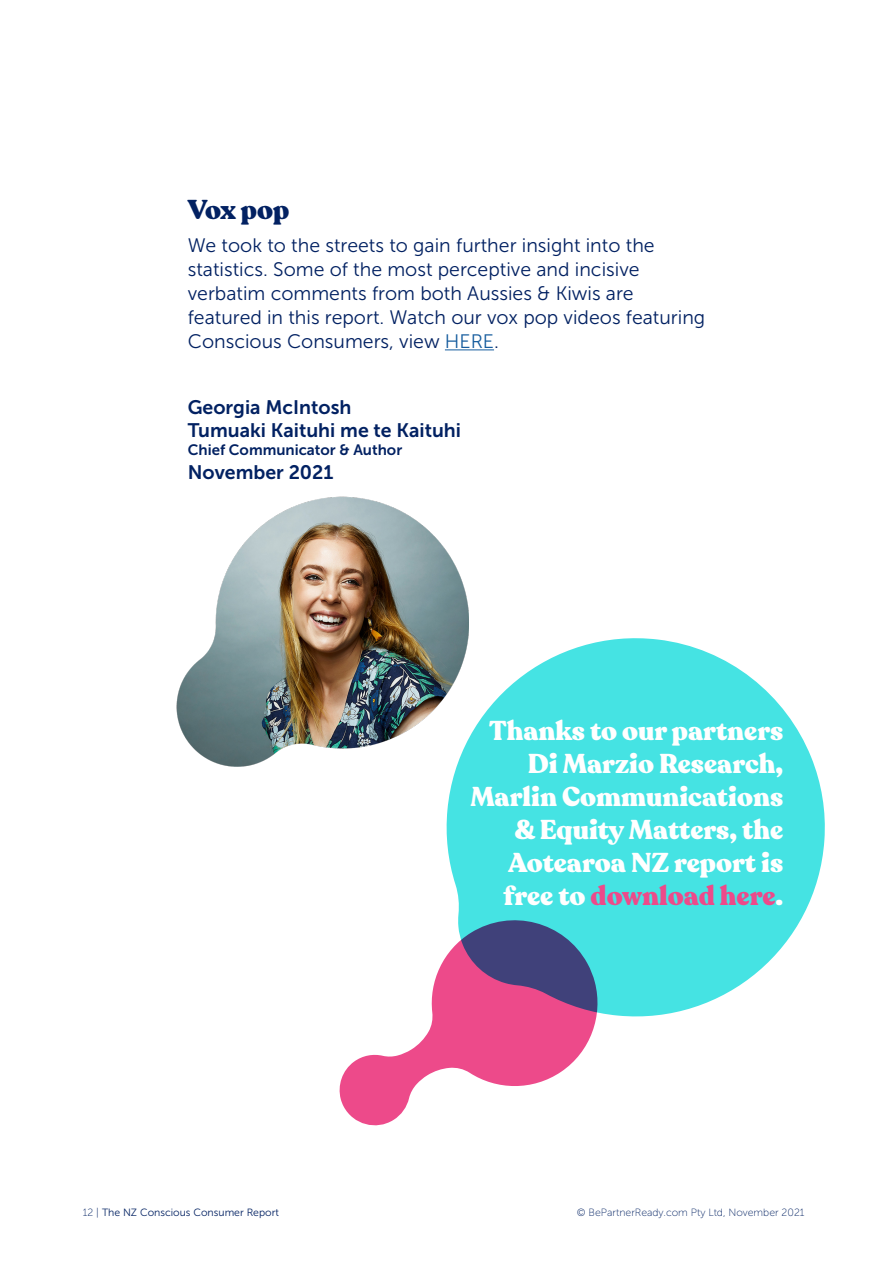
<style>
.page{position:relative;width:893px;height:1263px;background:#fff}
.page>*{position:absolute;margin:0;border:0;box-sizing:border-box;transform-origin:0 0}
.body_copy{font:900 27px/33px "Recoleta";color:#fff;text-align:right}
.body_copy-2{font:900 27px "Recoleta";letter-spacing:-.01em;color:#022162}
.body_copy-3{font:19.5px/24px "Museo Sans 300";color:#022162}
.body_copy-4{font:19.5px "Museo Sans 700";color:#022162}
.body_copy-5{font:15px "Museo Sans 700";color:#022162}
.t1{font:10.5px "Museo Sans 100";color:#022162}
.t2{font:10.5px "Museo Sans 300";color:#022162}
.s1{color:#175d9e}
.s2{color:#ed4a8a}
.s3{font-family:"Museo Sans 100"}
</style>
<div class="page">
<hr style="left:445px;top:349px;width:49px;height:1px;background:#175d9e">
<svg style="left:446px;top:627px;width:379px;height:390px;fill:#45e3e3"></svg>
<svg style="left:339px;top:908px;width:264px;height:218px"></svg>
<img style="left:177px;top:496px;width:291px;height:271px">
<p class="body_copy-2" style="left:188px;top:193px;width:103px">Vox pop</p>
<p class="body_copy-3" style="left:188px;top:233px;width:519px">We took to the streets to gain further insight into the statistics. Some of the most perceptive and incisive verbatim comments from both Aussies &amp; Kiwis are featured in this report. Watch our vox pop videos featuring Conscious Consumers, view <span class="s1">HERE</span>.</p>
<p class="body_copy-4" style="left:188px;top:396px;width:165px">Georgia McIntosh</p>
<p class="body_copy-4" style="left:188px;top:420px;width:275px">Tumuaki Kaituhi me te Kaituhi</p>
<p class="body_copy-5" style="left:188px;top:442px;width:216px">Chief Communicator &amp; Author</p>
<p class="body_copy-4" style="left:188px;top:462px;width:147px">November 2021</p>
<p class="body_copy" style="left:470px;top:715px;width:314px">Thanks to our partners<br>Di Marzio Research,<br>Marlin Communications &amp; Equity Matters, the<br>Aotearoa NZ report is free to <span class="s2">download here</span>.</p>
<p class="t2" style="left:83px;top:1206px;width:198px"><span class="s3">12 |</span> The NZ Conscious Consumer Report</p>
<p class="t1" style="left:577px;top:1206px;width:229px">© BePartnerReady.com Pty Ltd, November 2021</p>
</div>
